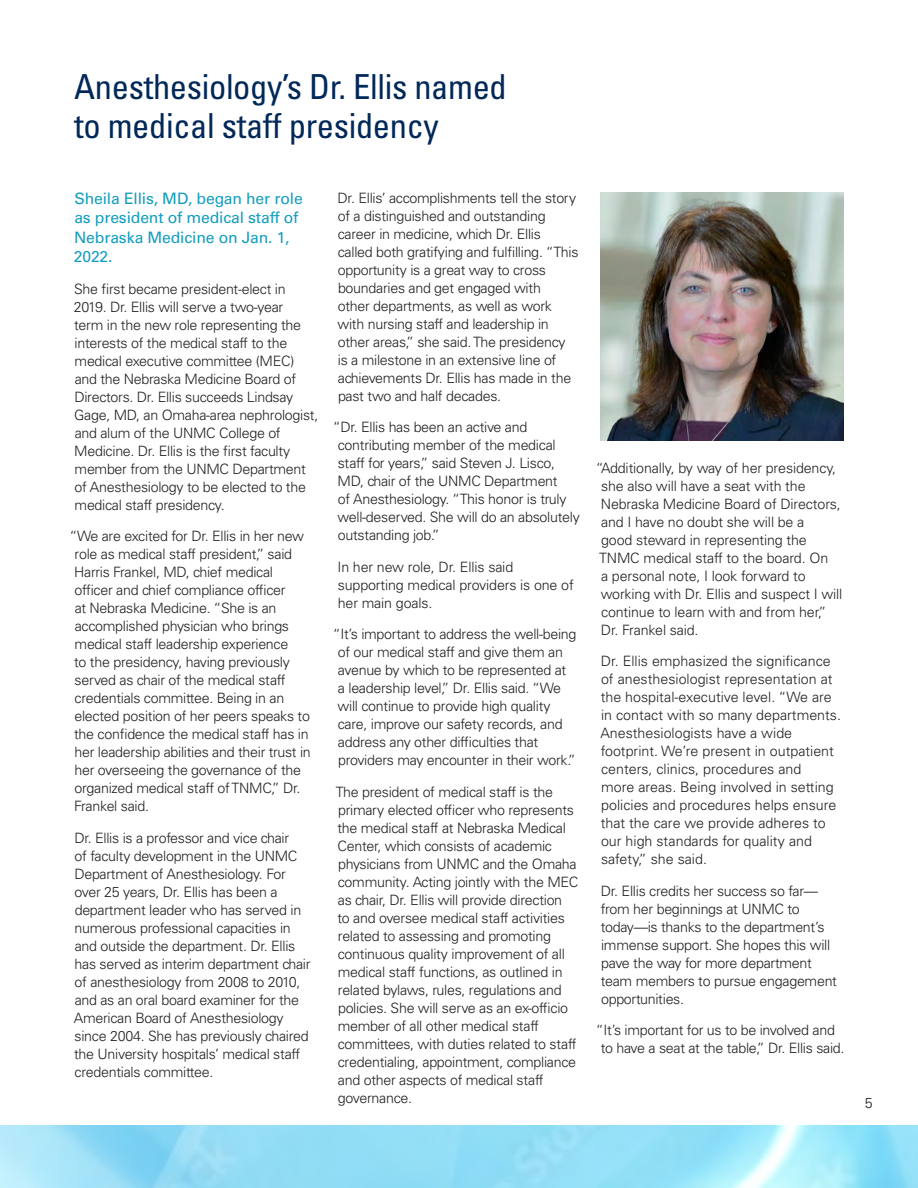
<style>
.page{position:relative;width:918px;height:1188px;background:#fff}
.page>*{position:absolute;margin:0;border:0;box-sizing:border-box;transform-origin:0 0}
.Body_copy{font:condensed 34.5px/39px "Univers LT Std";letter-spacing:-.01em;color:#002858}
.Body_copy-2{font:15.75px/19.5px "Univers LT Std";letter-spacing:-.01em;color:#149dbf}
.Body_copy-3{font:300 14.25px/18px "Univers LT Std";letter-spacing:-.02em;color:#231f20}
.Body_copy-4{font:300 14.25px/18px "Univers LT Std";color:#231f20}
</style>
<div class="page">
<img style="left:601px;top:192px;width:243px;height:249px">
<p class="Body_copy" style="left:74px;top:67px;width:434px">Anesthesiology’s Dr. Ellis named to medical staff presidency</p>
<p class="Body_copy-2" style="left:74px;top:189px;width:230px">Sheila Ellis, MD, began her role as president of medical staff of<br>Nebraska Medicine on Jan. 1,<br>2022.</p>
<p class="Body_copy-3" style="left:74px;top:280px;width:246px">She first became president-elect in 2019. Dr. Ellis will serve a two-year<br>term in the new role representing the interests of the medical staff to the medical executive committee (MEC) and the Nebraska Medicine Board of Directors. Dr. Ellis succeeds Lindsay Gage, MD, an Omaha-area nephrologist, and alum of the UNMC College of Medicine. Dr. Ellis is the first faculty member from the UNMC Department of Anesthesiology to be elected to the medical staff presidency.</p>
<p class="Body_copy-3" style="left:74px;top:527px;width:238px;text-indent:-5px">“We are excited for Dr. Ellis in her new role as medical staff president,” said Harris Frankel, MD, chief medical officer and chief compliance officer<br>at Nebraska Medicine. “She is an accomplished physician who brings medical staff leadership experience<br>to the presidency, having previously served as chair of the medical staff credentials committee. Being in an elected position of her peers speaks to the confidence the medical staff has in her leadership abilities and their trust in her overseeing the governance of the organized medical staff of TNMC,” Dr.<br>Frankel said.</p>
<p class="Body_copy-3" style="left:74px;top:829px;width:238px">Dr. Ellis is a professor and vice chair<br>of faculty development in the UNMC Department of Anesthesiology. For over 25 years, Dr. Ellis has been a department leader who has served in numerous professional capacities in and outside the department. Dr. Ellis has served as interim department chair of anesthesiology from 2008 to 2010, and as an oral board examiner for the American Board of Anesthesiology since 2004. She has previously chaired the University hospitals’ medical staff credentials committee.</p>
<p class="Body_copy-3" style="left:338px;top:189px;width:242px">Dr. Ellis’ accomplishments tell the story of a distinguished and outstanding career in medicine, which Dr. Ellis called both gratifying and fulfilling. “This opportunity is a great way to cross boundaries and get engaged with<br>other departments, as well as work with nursing staff and leadership in other areas,” she said. The presidency is a milestone in an extensive line of achievements Dr. Ellis has made in the past two and half decades.</p>
<p class="Body_copy-3" style="left:338px;top:418px;width:244px;text-indent:-5px">“Dr. Ellis has been an active and contributing member of the medical staff for years,” said Steven J. Lisco, MD, chair of the UNMC Department<br>of Anesthesiology. “This honor is truly well-deserved. She will do an absolutely outstanding job.”</p>
<p class="Body_copy-3" style="left:338px;top:558px;width:238px">In her new role, Dr. Ellis said supporting medical providers is one of her main goals.</p>
<p class="Body_copy-3" style="left:338px;top:625px;width:240px;text-indent:-5px">“It’s important to address the well-being of our medical staff and give them an avenue by which to be represented at a leadership level,” Dr. Ellis said. “We will continue to provide high quality care, improve our safety records, and address any other difficulties that providers may encounter in their work.”</p>
<p class="Body_copy-3" style="left:336px;top:783px;width:244px">The president of medical staff is the primary elected officer who represents the medical staff at Nebraska Medical Center, which consists of academic physicians from UNMC and the Omaha community. Acting jointly with the MEC as chair, Dr. Ellis will provide direction<br>to and oversee medical staff activities related to assessing and promoting continuous quality improvement of all medical staff functions, as outlined in related bylaws, rules, regulations and policies. She will serve as an ex-officio member of all other medical staff committees, with duties related to staff credentialing, appointment, compliance and other aspects of medical staff governance.</p>
<p class="Body_copy-3" style="left:596px;top:459px;width:248px">“Additionally, by way of her presidency, she also will have a seat with the Nebraska Medicine Board of Directors, and I have no doubt she will be a<br>good steward in representing the TNMC medical staff to the board. On<br>a personal note, I look forward to working with Dr. Ellis and suspect I will continue to learn with and from her,” Dr. Frankel said.</p>
<p class="Body_copy-4" style="left:600px;top:652px;width:242px">Dr. Ellis emphasized the significance of anesthesiologist representation at the hospital-executive level. “We are in contact with so many departments.<br>Anesthesiologists have a wide footprint. We’re present in outpatient centers, clinics, procedures and<br>more areas. Being involved in setting policies and procedures helps ensure that the care we provide adheres to our high standards for quality and safety,” she said.</p>
<p class="Body_copy-3" style="left:601px;top:881px;width:238px">Dr. Ellis credits her success so far— from her beginnings at UNMC to today—is thanks to the department’s immense support. She hopes this will pave the way for more department team members to pursue engagement opportunities.</p>
<p class="Body_copy-3" style="left:601px;top:1021px;width:245px;text-indent:-5px">“It’s important for us to be involved and to have a seat at the table,” Dr. Ellis said.</p>
<p class="Body_copy-3" style="left:865px;top:1094px;width:9px">5</p>
</div>
